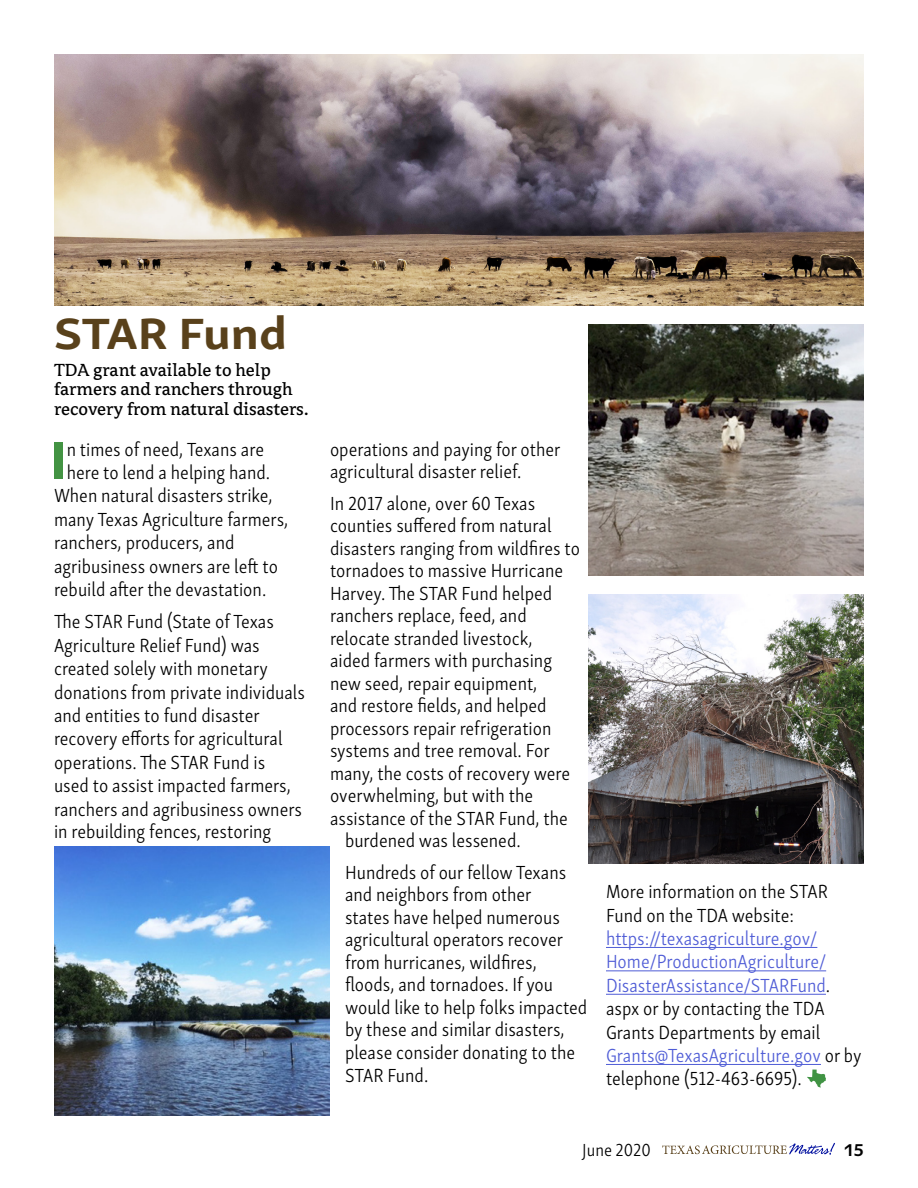
<style>
.page{position:relative;width:918px;height:1188px;background:#fff}
.page>*{position:absolute;margin:0;border:0;box-sizing:border-box;transform-origin:0 0}
.t1{font:700 54.45px "Skolar Sans Latn Ex";color:#439343}
.t2{font:700 45px "Skolar Sans Latn Ex";letter-spacing:-.005em;color:#59411b}
.t3{font:300 19.5px/23.2px "Skolar Sans Latn Cn";color:#000}
.t4{font:19.5px/19.5px "Avance Pro";color:#000}
.t5{font:300 18px "Skolar Sans Latn Cn";color:#000}
.t6{font:600 18px "Basic Gothic Pro";color:#000}
.s1{color:#4f5cd6}
</style>
<div class="page">
<svg style="left:807px;top:1069px;width:19px;height:19px"></svg>
<img style="left:54px;top:54px;width:810px;height:252px">
<img style="left:54px;top:846px;width:276px;height:270px">
<hr style="left:606px;top:947px;width:211px;height:1px;background:#4f5cd6">
<hr style="left:606px;top:971px;width:220px;height:1px;background:#4f5cd6">
<hr style="left:606px;top:994px;width:220px;height:1px;background:#4f5cd6">
<hr style="left:606px;top:1064px;width:215px;height:1px;background:#4f5cd6">
<img style="left:588px;top:324px;width:276px;height:252px">
<img style="left:588px;top:594px;width:276px;height:270px">
<svg style="left:662px;top:1142px;width:173px;height:13px"></svg>
<p class="t2" style="left:54px;top:296px;width:234px">STAR Fund</p>
<p class="t4" style="left:54px;top:360px;width:256px">TDA grant available to help farmers and ranchers through recovery from natural disasters.</p>
<p class="t1" style="left:49px;top:415px;width:19px">I</p>
<p class="t3" style="left:67px;top:436px;width:199px">n times of need, Texans are</p>
<p class="t3" style="left:67px;top:460px;width:205px">here to lend a helping hand.</p>
<p class="t3" style="left:54px;top:483px;width:220px">When natural disasters strike,</p>
<p class="t3" style="left:54px;top:506px;width:236px">many Texas Agriculture farmers,</p>
<p class="t3" style="left:54px;top:530px;width:182px">ranchers, producers, and</p>
<p class="t3" style="left:54px;top:553px;width:226px">agribusiness owners are left to</p>
<p class="t3" style="left:54px;top:577px;width:214px">rebuild after the devastation.</p>
<p class="t3" style="left:54px;top:609px;width:252px">The STAR Fund (State of Texas<br>Agriculture Relief Fund) was created solely with monetary donations from private individuals and entities to fund disaster recovery efforts for agricultural operations. The STAR Fund is used to assist impacted farmers, ranchers and agribusiness owners in rebuilding fences, restoring</p>
<p class="t3" style="left:330px;top:436px;width:232px;line-height:22.5px">operations and paying for other agricultural disaster relief.</p>
<p class="t3" style="left:330px;top:490px;width:207px">In 2017 alone, over 60 Texas</p>
<p class="t3" style="left:330px;top:513px;width:223px">counties suffered from natural</p>
<p class="t3" style="left:330px;top:535px;width:252px">disasters ranging from wildfires to</p>
<p class="t3" style="left:330px;top:558px;width:235px">tornadoes to massive Hurricane</p>
<p class="t3" style="left:330px;top:580px;width:224px">Harvey. The STAR Fund helped</p>
<p class="t3" style="left:330px;top:603px;width:198px">ranchers replace, feed, and</p>
<p class="t3" style="left:330px;top:625px;width:204px">relocate stranded livestock,</p>
<p class="t3" style="left:330px;top:648px;width:224px">aided farmers with purchasing</p>
<p class="t3" style="left:330px;top:670px;width:209px">new seed, repair equipment,</p>
<p class="t3" style="left:330px;top:693px;width:218px">and restore fields, and helped</p>
<p class="t3" style="left:330px;top:715px;width:223px">processors repair refrigeration</p>
<p class="t3" style="left:330px;top:738px;width:221px">systems and tree removal. For</p>
<p class="t3" style="left:330px;top:760px;width:242px">many, the costs of recovery were</p>
<p class="t3" style="left:330px;top:783px;width:205px">overwhelming, but with the</p>
<p class="t3" style="left:330px;top:805px;width:239px">assistance of the STAR Fund, the</p>
<p class="t3" style="left:345px;top:828px;width:177px">burdened was lessened.</p>
<p class="t3" style="left:345px;top:859px;width:244px;line-height:22.6px">Hundreds of our fellow Texans and neighbors from other<br>states have helped numerous agricultural operators recover from hurricanes, wildfires, floods, and tornadoes. If you would like to help folks impacted by these and similar disasters, please consider donating to the<br>STAR Fund.</p>
<p class="t3" style="left:606px;top:879px;width:257px">More information on the STAR<br>Fund on the TDA website: <span class="s1">https://texasagriculture.gov/<br>Home/ProductionAgriculture/<br>DisasterAssistance/STARFund</span>. aspx or by contacting the TDA<br>Grants Departments by email<br><span class="s1">Grants@TexasAgriculture.gov</span> or by telephone (512-463-6695).</p>
<p class="t5" style="left:582px;top:1137px;width:70px">June 2020</p>
<p class="t6" style="left:844px;top:1140px;width:21px">15</p>
</div>
